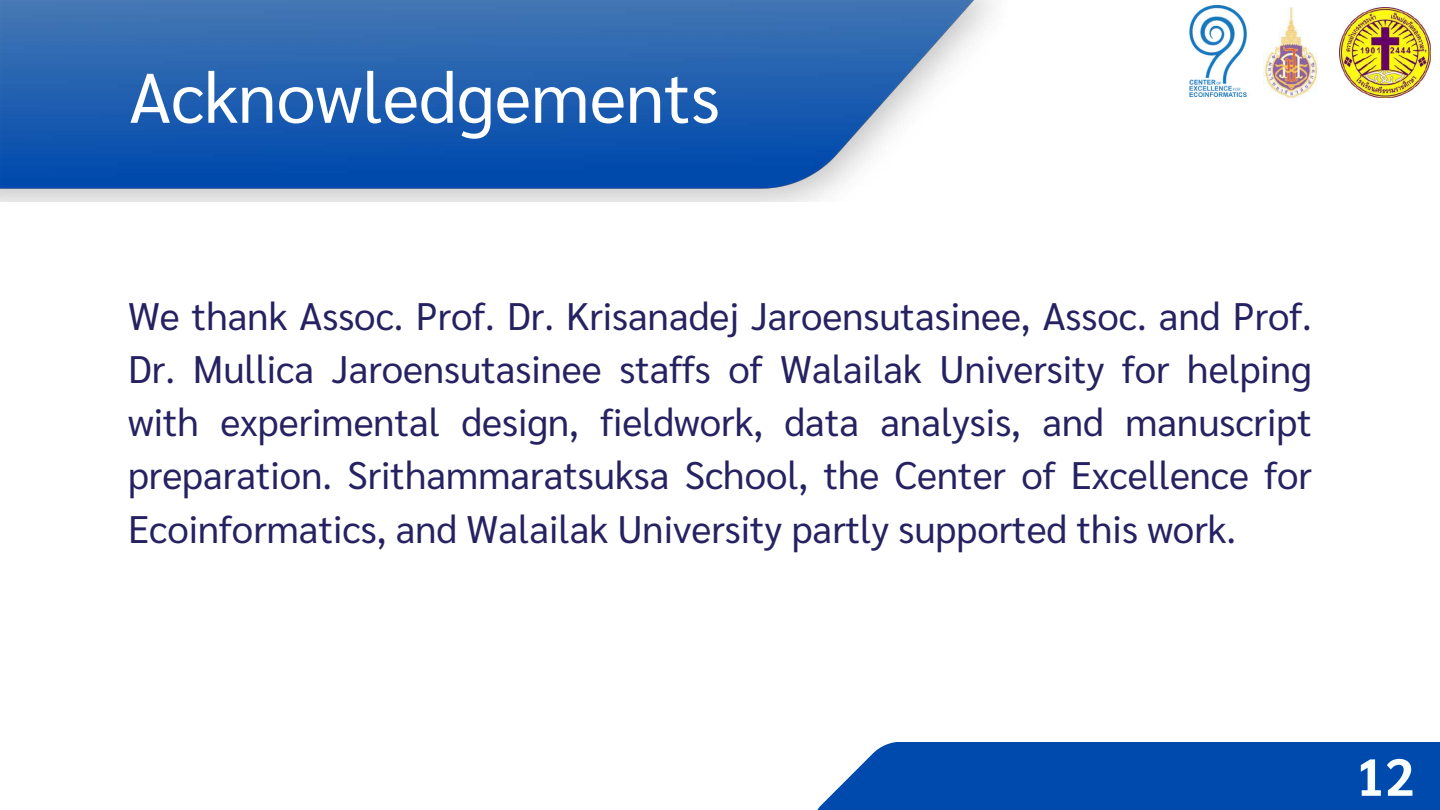
<style>
.page{position:relative;width:1440px;height:810px;background:#fff}
.page>*{position:absolute;margin:0;border:0;box-sizing:border-box;transform-origin:0 0}
.t1{font:70px "Sarabun";color:#fff}
.t2{font:700 52px "Sarabun";color:#f9ffff}
.t3{font:38.4px/53.2px "Sarabun";color:#262262;text-align:justify}
</style>
<div class="page">
<img style="left:0;top:0;width:993px;height:202px">
<div style="left:816px;top:742px;width:624px;height:68px;background:#004aad"></div>
<img style="left:1340px;top:7px;width:90px;height:91px">
<img style="left:1263px;top:7px;width:54px;height:91px">
<img style="left:1189px;top:6px;width:58px;height:90px">
<h1 class="t1" style="left:129px;top:48px;width:592px">Acknowledgements</h1>
<p class="t3" style="left:128px;top:287px;width:1185px">We thank Assoc. Prof. Dr. Krisanadej Jaroensutasinee, Assoc. and Prof.<br>Dr. Mullica Jaroensutasinee staffs of Walailak University for helping with experimental design, fieldwork, data analysis, and manuscript preparation. Srithammaratsuksa School, the Center of Excellence for Ecoinformatics, and Walailak University partly supported this work.</p>
<h2 class="t2" style="left:1356px;top:740px;width:60px">12</h2>
</div>
